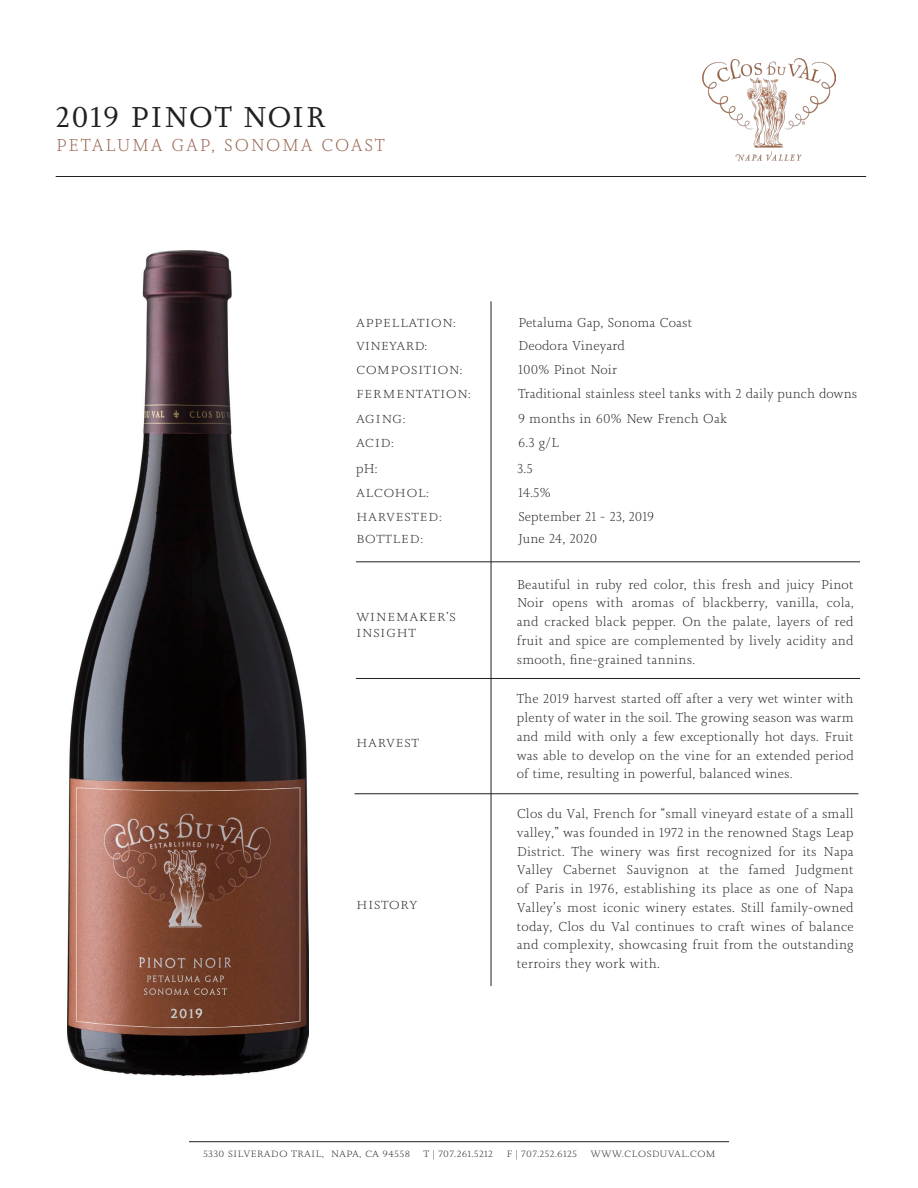
<style>
.page{position:relative;width:918px;height:1188px;background:#fff}
.page>*{position:absolute;margin:0;border:0;box-sizing:border-box;transform-origin:0 0}
.t1{font:30px "Joanna Nova";letter-spacing:.05em;color:#231f20}
.t2{font:300 18px "Joanna Nova";letter-spacing:.1em;color:#94614c}
.Body_text{font:300 13.5px/18.8px "Joanna Nova";letter-spacing:.01em;color:#231f20;text-align:justify}
.Body_text-2{font:300 12.15px "Joanna Nova";letter-spacing:.05em;color:#231f20;scale:1.11 1}
.Body_text-3{font:300 12.15px "Joanna Nova";letter-spacing:.01em;color:#231f20;scale:1.11 1}
.t3{font:300 9.45px "Joanna Nova";letter-spacing:.025em;color:#231f20;scale:1.11 1}
</style>
<div class="page">
<hr style="left:56px;top:176px;width:810px;height:1px;background:#231f20">
<hr style="left:491px;top:301px;width:1px;height:685px;background:#231f20">
<hr style="left:356px;top:562px;width:504px;height:1px;background:#231f20">
<hr style="left:355px;top:794px;width:504px;height:1px;background:#231f20">
<hr style="left:356px;top:678px;width:504px;height:1px;background:#231f20">
<img style="left:702px;top:58px;width:134px;height:103px">
<hr style="left:189px;top:1141px;width:540px;height:1px;background:#231f20">
<img style="left:67px;top:250px;width:241px;height:826px">
<p class="t1" style="left:56px;top:98px;width:272px">2019 PINOT NOIR</p>
<p class="t2" style="left:56px;top:134px;width:330px">PETALUMA GAP, SONOMA COAST</p>
<p class="Body_text-2" style="left:356px;top:315px;width:91px">APPELLATION:</p>
<p class="Body_text" style="left:518px;top:313px;width:176px">Petaluma Gap, Sonoma Coast</p>
<p class="Body_text-3" style="left:356px;top:338px;width:66px">VINEYARD:</p>
<p class="Body_text" style="left:518px;top:336px;width:108px">Deodora Vineyard</p>
<p class="Body_text-2" style="left:356px;top:362px;width:97px">COMPOSITION:</p>
<p class="Body_text" style="left:518px;top:360px;width:101px">100% Pinot Noir</p>
<p class="Body_text-2" style="left:356px;top:386px;width:105px">FERMENTATION:</p>
<p class="Body_text" style="left:518px;top:384px;width:341px">Traditional stainless steel tanks with 2 daily punch downs</p>
<p class="Body_text-2" style="left:356px;top:411px;width:46px">AGING:</p>
<p class="Body_text" style="left:518px;top:409px;width:211px">9 months in 60% New French Oak</p>
<p class="Body_text-2" style="left:356px;top:435px;width:36px">ACID:</p>
<p class="Body_text" style="left:518px;top:433px;width:42px">6.3 g/L</p>
<p class="Body_text" style="left:356px;top:459px;width:23px">pH:</p>
<p class="Body_text" style="left:517px;top:459px;width:17px">3.5</p>
<p class="Body_text-2" style="left:356px;top:485px;width:67px">ALCOHOL:</p>
<p class="Body_text" style="left:518px;top:483px;width:34px">14.5%</p>
<p class="Body_text-2" style="left:356px;top:509px;width:79px">HARVESTED:</p>
<p class="Body_text" style="left:518px;top:507px;width:138px">September 21 - 23, 2019</p>
<p class="Body_text-2" style="left:356px;top:531px;width:62px">BOTTLED:</p>
<p class="Body_text" style="left:518px;top:529px;width:81px">June 24, 2020</p>
<p class="Body_text-2" style="left:356px;top:609px;width:91px">WINEMAKER’S</p>
<p class="Body_text-2" style="left:356px;top:625px;width:55px">INSIGHT</p>
<p class="Body_text-2" style="left:356px;top:736px;width:58px">HARVEST</p>
<p class="Body_text-2" style="left:356px;top:898px;width:57px">HISTORY</p>
<p class="Body_text" style="left:517px;top:575px;width:339px">Beautiful in ruby red color, this fresh and juicy Pinot Noir opens with aromas of blackberry, vanilla, cola, and cracked black pepper. On the palate, layers of red fruit and spice are complemented by lively acidity and smooth, fine-grained tannins.</p>
<p class="Body_text" style="left:517px;top:689px;width:339px">The 2019 harvest started off after a very wet winter with plenty of water in the soil. The growing season was warm and mild with only a few exceptionally hot days. Fruit was able to develop on the vine for an extended period of time, resulting in powerful, balanced wines.</p>
<p class="Body_text" style="left:517px;top:804px;width:339px">Clos du Val, French for “small vineyard estate of a small valley,” was founded in 1972 in the renowned Stags Leap District. The winery was first recognized for its Napa Valley Cabernet Sauvignon at the famed Judgment of Paris in 1976, establishing its place as one of Napa Valley’s most iconic winery estates. Still family-owned today, Clos du Val continues to craft wines of balance and complexity, showcasing fruit from the outstanding terroirs they work with.</p>
<p class="t3" style="left:203px;top:1148px;width:188px">5330 SILVERADO TRAIL, NAPA, CA 94558</p>
<p class="t3" style="left:424px;top:1148px;width:64px">T | 707.261.5212</p>
<p class="t3" style="left:506px;top:1148px;width:65px">F | 707.252.6125</p>
<p class="t3" style="left:591px;top:1148px;width:114px">WWW.CLOSDUVAL.COM</p>
</div>
